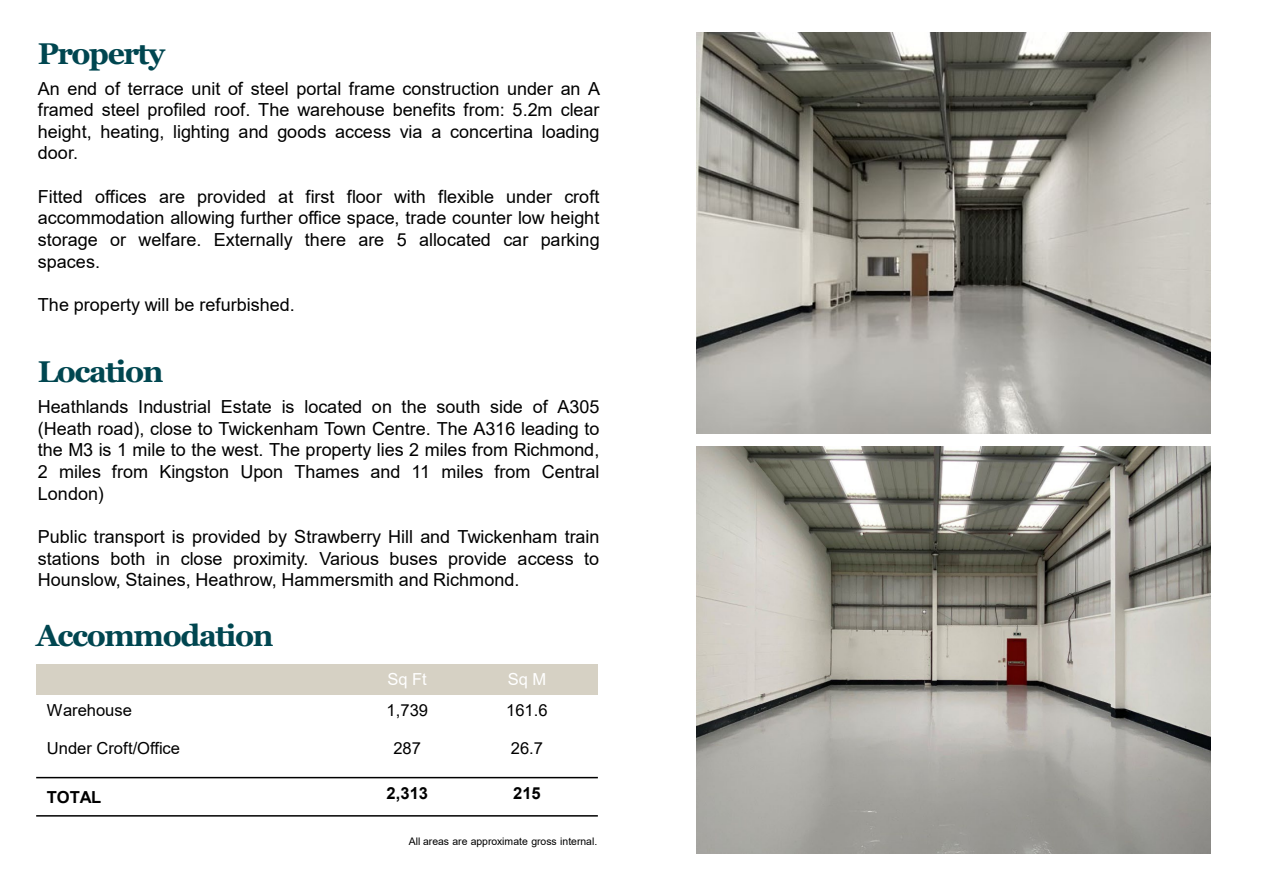
<style>
.page{position:relative;width:1264px;height:893px;background:#fff}
.page>*{position:absolute;margin:0;border:0;box-sizing:border-box;transform-origin:0 0}
.t1{font:700 30px "Georgia";letter-spacing:-.05em;color:#004650}
.t2{font:18px/21.6px "Arial";color:#000;text-align:justify}
.t3{font:16.5px "Arial";color:#000}
.t4{font:700 16.5px "Arial";color:#000}
.t5{font:16.5px "Arial";color:#fff}
.t6{font:10.5px "Arial";letter-spacing:-.005em;color:#000}
</style>
<div class="page">
<div style="left:36px;top:663px;width:322px;height:31px;background:#d6d1c4"></div>
<div style="left:358px;top:663px;width:98px;height:31px;background:#d6d1c4"></div>
<div style="left:456px;top:663px;width:141px;height:31px;background:#d6d1c4"></div>
<hr style="left:36px;top:776px;width:561px;height:2px;background:#000">
<hr style="left:36px;top:815px;width:561px;height:1px;background:#000">
<img style="left:696px;top:32px;width:514px;height:401px">
<img style="left:696px;top:446px;width:514px;height:407px">
<p class="t1" style="left:38px;top:34px;width:129px">Property</p>
<p class="t2" style="left:38px;top:77px;width:564px">An end of terrace unit of steel portal frame construction under an A framed steel profiled roof. The warehouse benefits from: 5.2m clear height, heating, lighting and goods access via a concertina loading door.</p>
<p class="t2" style="left:38px;top:185px;width:563px">Fitted offices are provided at first floor with flexible under croft accommodation allowing further office space, trade counter low height storage or welfare. Externally there are 5 allocated car parking spaces.</p>
<p class="t2" style="left:38px;top:293px;width:258px">The property will be refurbished.</p>
<p class="t1" style="left:38px;top:352px;width:127px">Location</p>
<p class="t2" style="left:38px;top:396px;width:563px">Heathlands Industrial Estate is located on the south side of A305 (Heath road), close to Twickenham Town Centre. The A316 leading to the M3 is 1 mile to the west. The property lies 2 miles from Richmond, 2 miles from Kingston Upon Thames and 11 miles from Central London)</p>
<p class="t2" style="left:38px;top:525px;width:563px">Public transport is provided by Strawberry Hill and Twickenham train stations both in close proximity. Various buses provide access to Hounslow, Staines, Heathrow, Hammersmith and Richmond.</p>
<p class="t1" style="left:36px;top:615px;width:239px">Accommodation</p>
<p class="t5" style="left:387px;top:668px;width:41px">Sq Ft</p>
<p class="t5" style="left:507px;top:668px;width:40px">Sq M</p>
<p class="t3" style="left:47px;top:698px;width:86px">Warehouse</p>
<p class="t3" style="left:386px;top:698px;width:43px">1,739</p>
<p class="t3" style="left:506px;top:698px;width:43px">161.6</p>
<p class="t3" style="left:47px;top:736px;width:135px">Under Croft/Office</p>
<p class="t3" style="left:393px;top:736px;width:29px">287</p>
<p class="t3" style="left:511px;top:736px;width:34px">26.7</p>
<p class="t4" style="left:47px;top:785px;width:56px">TOTAL</p>
<p class="t4" style="left:386px;top:781px;width:43px">2,313</p>
<p class="t4" style="left:513px;top:781px;width:29px">215</p>
<p class="t6" style="left:408px;top:834px;width:190px">All areas are approximate gross internal.</p>
</div>
